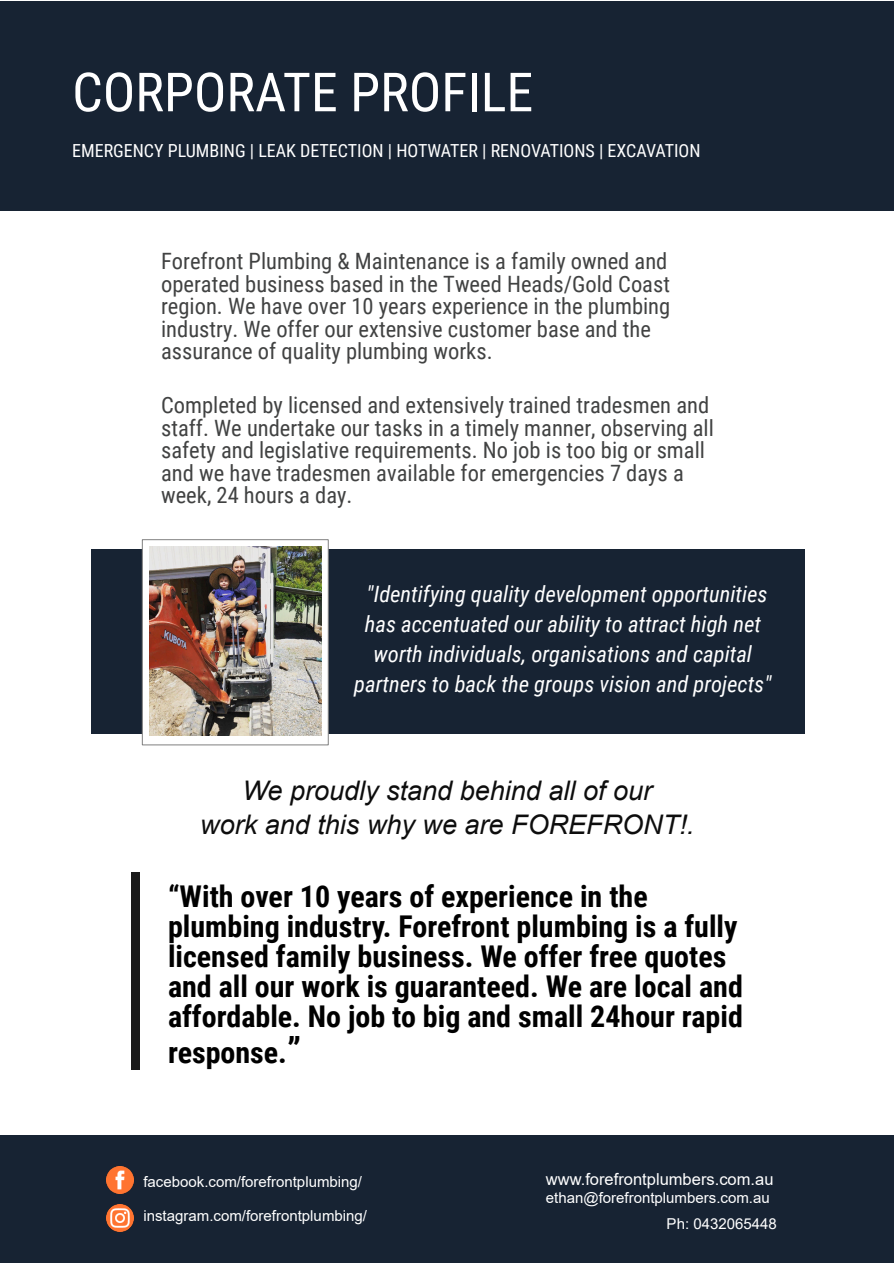
<style>
.page{position:relative;width:894px;height:1263px;background:#fff}
.page>*{position:absolute;margin:0;border:0;box-sizing:border-box;transform-origin:0 0}
.t1{font:54px "Roboto Condensed";color:#fff}
.t2{font:700 30px/30px "Roboto Condensed";color:#000}
.t3{font:italic 27px/34.5px "Arial";color:#0d0d0d;text-align:center}
.t4{font:22.5px/22.5px "Roboto Condensed";color:#414242}
.t5{font:italic 22.5px/30px "Roboto Condensed";color:#fff;text-align:center}
.t6{font:18px "Roboto Condensed";color:#fff}
.t7{font:16.5px "Arial";color:#fff}
.t8{font:15px "Arial";color:#fff}
.s1{font-size:36px}
</style>
<div class="page">
<div style="left:0;top:1px;width:893px;height:210px;background:#172333"></div>
<div style="left:0;top:1135px;width:893px;height:128px;background:#172333"></div>
<img style="left:106px;top:1204px;width:28px;height:28px">
<img style="left:106px;top:1166px;width:28px;height:28px">
<div style="left:92px;top:549px;width:712px;height:185px;background:#172333"></div>
<div style="left:131px;top:872px;width:9px;height:197px;background:#1a1a1a"></div>
<div style="left:142px;top:539px;width:186px;height:206px;background:#fff;border:1px solid #808080"></div>
<img style="left:149px;top:547px;width:172px;height:189px">
<h1 class="t1" style="left:72px;top:71px;width:462px">CORPORATE PROFILE</h1>
<p class="t6" style="left:72px;top:144px;width:629px">EMERGENCY PLUMBING | LEAK DETECTION | HOTWATER | RENOVATIONS | EXCAVATION</p>
<p class="t4" style="left:161px;top:252px;width:510px">Forefront Plumbing &amp; Maintenance is a family owned and operated business based in the Tweed Heads/Gold Coast region. We have over 10 years experience in the plumbing industry. We offer our extensive customer base and the assurance of quality plumbing works.</p>
<p class="t4" style="left:161px;top:396px;width:554px">Completed by licensed and extensively trained tradesmen and staff. We undertake our tasks in a timely manner, observing all safety and legislative requirements. No job is too big or small and we have tradesmen available for emergencies 7 days a week, 24 hours a day.</p>
<p class="t5" style="left:354px;top:581px;width:418px">"Identifying quality development opportunities has accentuated our ability to attract high net worth individuals, organisations and capital partners to back the groups vision and projects"</p>
<p class="t3" style="left:200px;top:776px;width:495px">We proudly stand behind all of our<br>work and this why we are FOREFRONT!.</p>
<h2 class="t2" style="left:168px;top:885px;width:576px">“With over 10 years of experience in the plumbing industry. Forefront plumbing is a fully licensed family business. We offer free quotes and all our work is guaranteed. We are local and affordable. No job to big and small 24hour rapid</h2>
<h2 class="t2" style="left:168px;top:1041px;width:134px">response.<span class="s1">”</span></h2>
<p class="t8" style="left:143px;top:1176px;width:220px">facebook.com/forefrontplumbing/</p>
<p class="t8" style="left:143px;top:1210px;width:225px">instagram.com/forefrontplumbing/</p>
<p class="t7" style="left:545px;top:1173px;width:229px">www.forefrontplumbers.com.au</p>
<p class="t8" style="left:545px;top:1192px;width:225px">ethan@forefrontplumbers.com.au</p>
<p class="t8" style="left:666px;top:1218px;width:112px">Ph: 0432065448</p>
</div>
